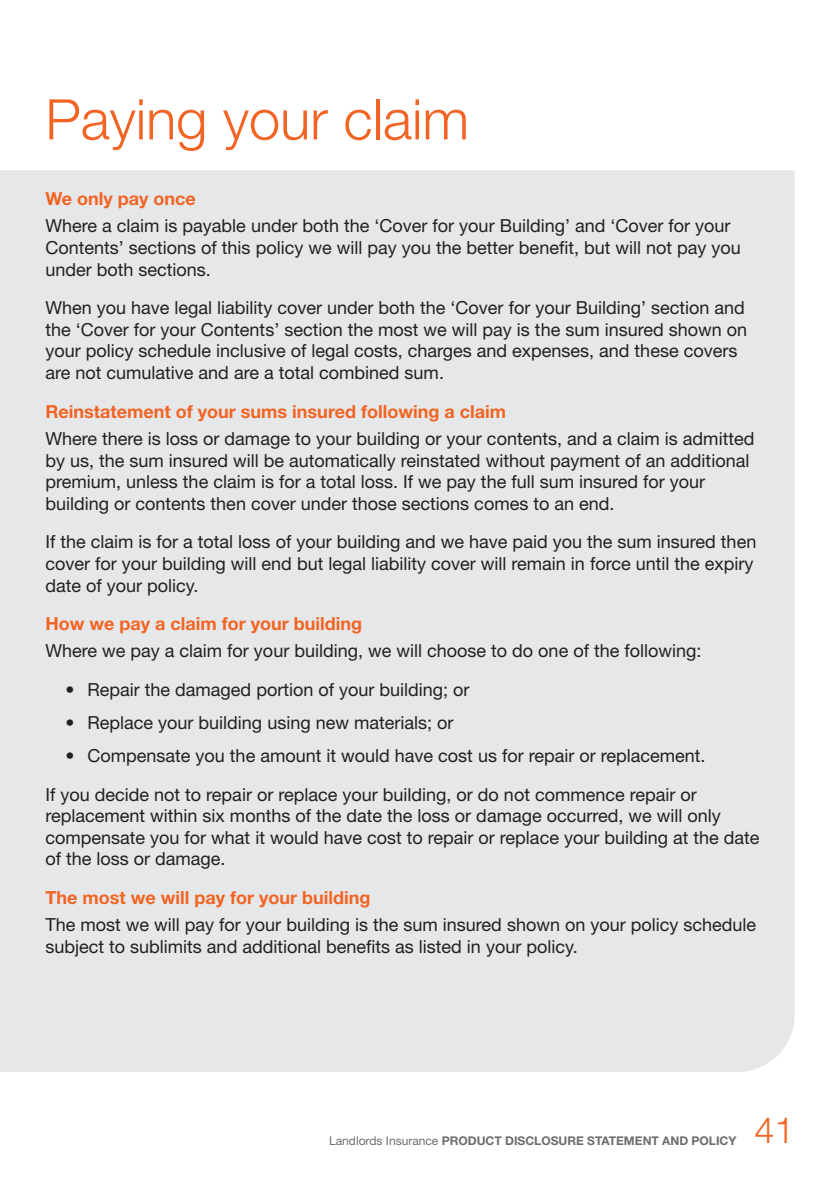
<style>
.page{position:relative;width:840px;height:1191px;background:#fff}
.page>*{position:absolute;margin:0;border:0;box-sizing:border-box;transform-origin:0 0}
.t1{font:300 56px "Helvetica Neue";color:#f26423}
.t2{font:300 36px "Helvetica Neue";color:#f26423}
.tabbed_bullets_9pt{font:18px/21.6px "Helvetica Neue";color:#231f20}
.helv_bold_heading_2{font:700 18px "Helvetica Neue";color:#f26423}
.t3{font:700 12px "Helvetica Neue";color:#6c6d70}
.s1{font-weight:400}
</style>
<div class="page">
<div style="left:0;top:170px;width:794px;height:901px;background:#e6e7e9"></div>
<p class="t1" style="left:45px;top:85px;width:425px">Paying your claim</p>
<p class="helv_bold_heading_2" style="left:45px;top:187px;width:152px">We only pay once</p>
<p class="tabbed_bullets_9pt" style="left:45px;top:215px;width:696px">Where a claim is payable under both the ‘Cover for your Building’ and ‘Cover for your<br>Contents’ sections of this policy we will pay you the better benefit, but will not pay you under both sections.</p>
<p class="tabbed_bullets_9pt" style="left:45px;top:297px;width:703px">When you have legal liability cover under both the ‘Cover for your Building’ section and the ‘Cover for your Contents’ section the most we will pay is the sum insured shown on your policy schedule inclusive of legal costs, charges and expenses, and these covers are not cumulative and are a total combined sum.</p>
<p class="helv_bold_heading_2" style="left:45px;top:400px;width:462px">Reinstatement of your sums insured following a claim</p>
<p class="tabbed_bullets_9pt" style="left:45px;top:427px;width:710px">Where there is loss or damage to your building or your contents, and a claim is admitted by us, the sum insured will be automatically reinstated without payment of an additional premium, unless the claim is for a total loss. If we pay the full sum insured for your building or contents then cover under those sections comes to an end.</p>
<p class="tabbed_bullets_9pt" style="left:45px;top:531px;width:712px">If the claim is for a total loss of your building and we have paid you the sum insured then cover for your building will end but legal liability cover will remain in force until the expiry date of your policy.</p>
<p class="helv_bold_heading_2" style="left:45px;top:612px;width:318px">How we pay a claim for your building</p>
<p class="tabbed_bullets_9pt" style="left:45px;top:640px;width:657px">Where we pay a claim for your building, we will choose to do one of the following:</p>
<p class="tabbed_bullets_9pt" style="left:65px;top:678px;width:405px">• Repair the damaged portion of your building; or</p>
<p class="tabbed_bullets_9pt" style="left:65px;top:711px;width:389px">• Replace your building using new materials; or</p>
<p class="tabbed_bullets_9pt" style="left:65px;top:744px;width:641px">• Compensate you the amount it would have cost us for repair or replacement.</p>
<p class="tabbed_bullets_9pt" style="left:45px;top:783px;width:715px">If you decide not to repair or replace your building, or do not commence repair or replacement within six months of the date the loss or damage occurred, we will only compensate you for what it would have cost to repair or replace your building at the date of the loss or damage.</p>
<p class="helv_bold_heading_2" style="left:45px;top:886px;width:326px">The most we will pay for your building</p>
<p class="tabbed_bullets_9pt" style="left:45px;top:914px;width:712px">The most we will pay for your building is the sum insured shown on your policy schedule subject to sublimits and additional benefits as listed in your policy.</p>
<p class="t3" style="left:329px;top:1133px;width:408px"><span class="s1">Landlords Insurance</span> PRODUCT DISCLOSURE STATEMENT AND POLICY</p>
<h2 class="t2" style="left:754px;top:1107px;width:42px">41</h2>
</div>
